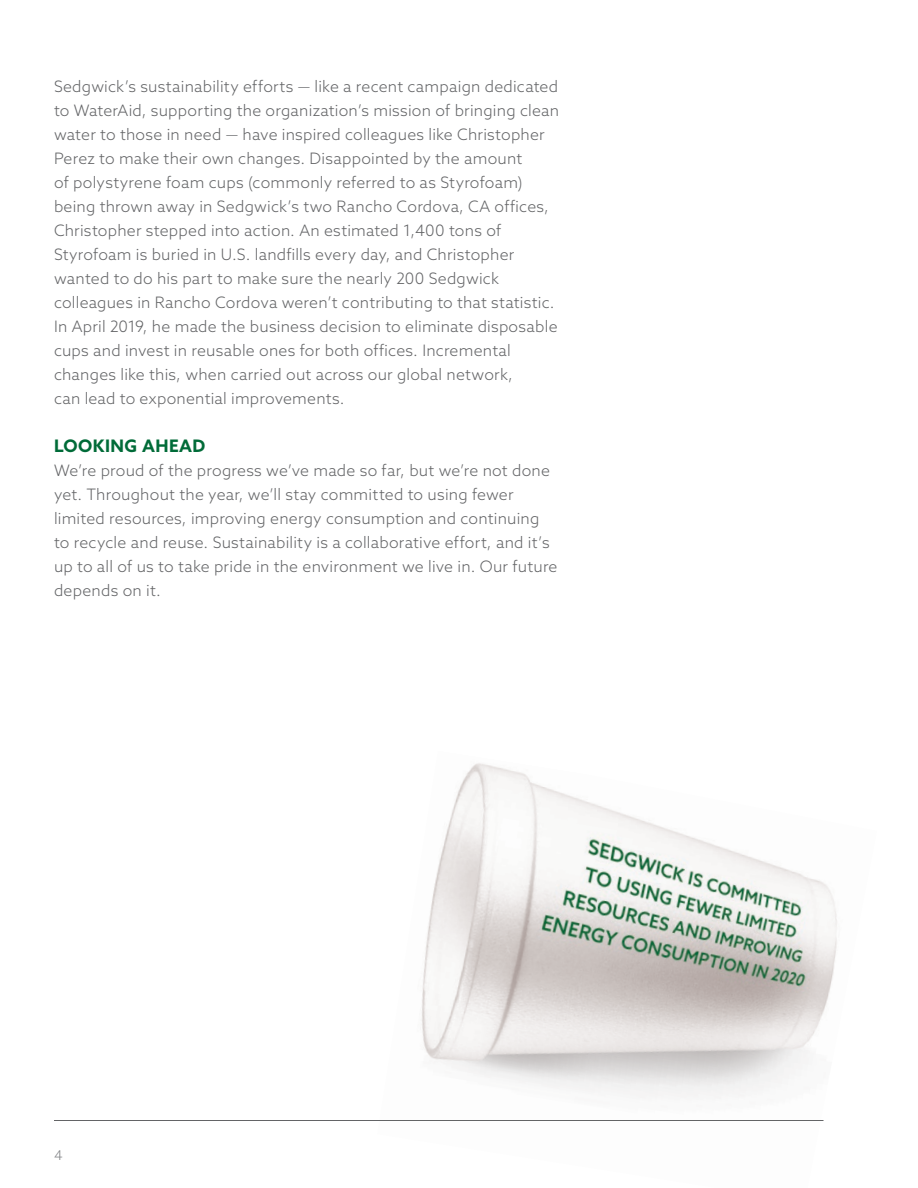
<style>
.page{position:relative;width:918px;height:1188px;background:#fff}
.page>*{position:absolute;margin:0;border:0;box-sizing:border-box;transform-origin:0 0}
.Body_header{font:700 17.25px "Azo Sans";letter-spacing:.03em;color:#006b38}
.Body_Copy{font:300 15.75px/24px "Azo Sans";letter-spacing:.015em;color:#636466}
.Body_Copy-2{font:300 13.5px "Azo Sans";color:#808285}
</style>
<div class="page">
<img style="left:421px;top:763px;width:416px;height:336px">
<hr style="left:54px;top:1120px;width:770px;height:1px;background:#636466">
<p class="Body_Copy" style="left:54px;top:74px;width:507px">Sedgwick’s sustainability efforts — like a recent campaign dedicated to WaterAid, supporting the organization’s mission of bringing clean water to those in need — have inspired colleagues like Christopher Perez to make their own changes. Disappointed by the amount<br>of polystyrene foam cups (commonly referred to as Styrofoam) being thrown away in Sedgwick’s two Rancho Cordova, CA offices, Christopher stepped into action. An estimated 1,400 tons of Styrofoam is buried in U.S. landfills every day, and Christopher wanted to do his part to make sure the nearly 200 Sedgwick colleagues in Rancho Cordova weren’t contributing to that statistic.<br>In April 2019, he made the business decision to eliminate disposable cups and invest in reusable ones for both offices. Incremental changes like this, when carried out across our global network,<br>can lead to exponential improvements.</p>
<p class="Body_header" style="left:54px;top:434px;width:153px">LOOKING AHEAD</p>
<p class="Body_Copy" style="left:54px;top:458px;width:505px">We’re proud of the progress we’ve made so far, but we’re not done yet. Throughout the year, we’ll stay committed to using fewer limited resources, improving energy consumption and continuing to recycle and reuse. Sustainability is a collaborative effort, and it’s up to all of us to take pride in the environment we live in. Our future depends on it.</p>
<p class="Body_Copy-2" style="left:54px;top:1146px;width:10px">4</p>
</div>
